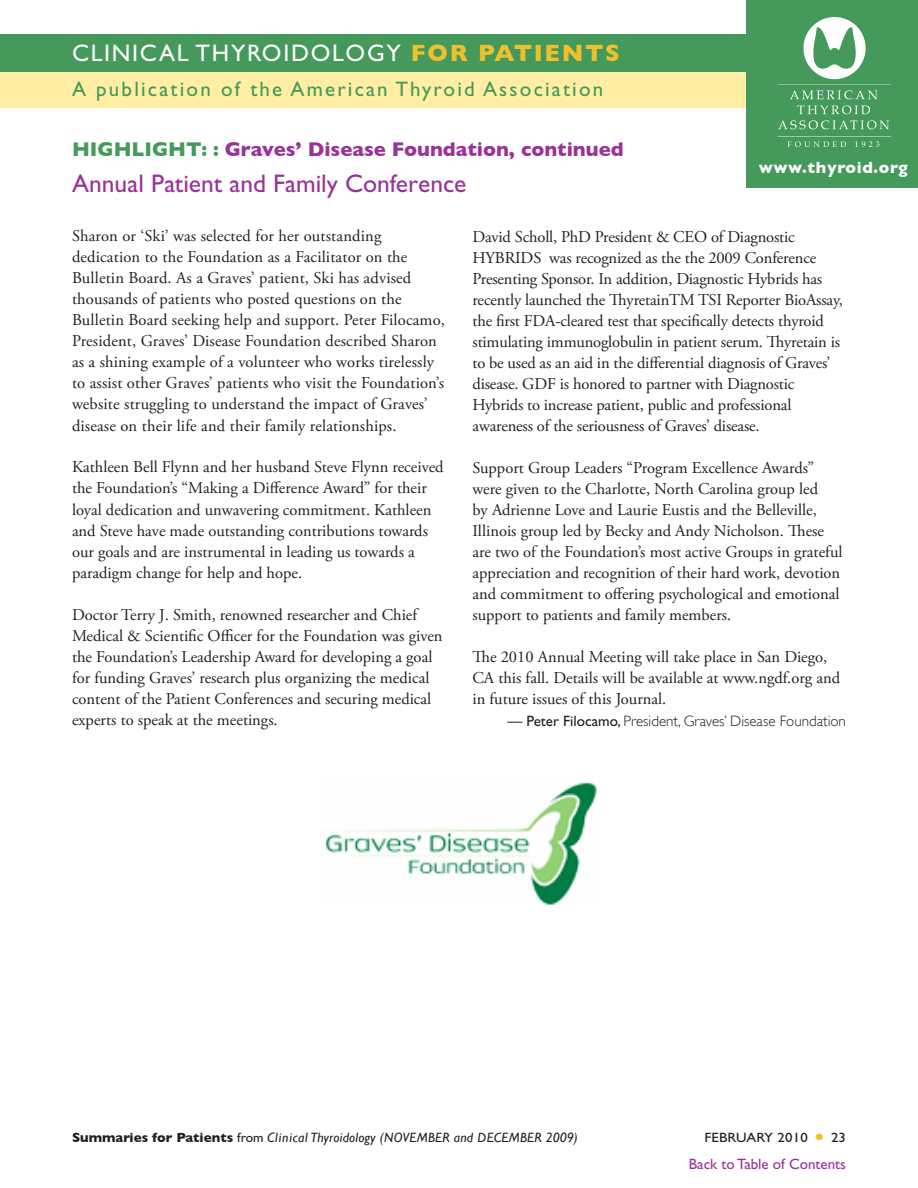
<style>
.page{position:relative;width:918px;height:1188px;background:#fff}
.page>*{position:absolute;margin:0;border:0;box-sizing:border-box;transform-origin:0 0}
.t1{font:25.5px "Gill Sans Std";color:#939}
.t2{font:24px "Gill Sans Std";letter-spacing:.07em;color:#fff}
.t3{font:21px "Gill Sans Std";letter-spacing:.105em;color:#45995b}
.Topic_Header{font:700 20.25px "Gill Sans";color:#939}
.Highlight_on_body{font:16.5px/21px "Adobe Garamond Pro";color:#231f20}
.t4{font:700 16.5px "Gill Sans";letter-spacing:.04em;color:#fff}
.body_editor_name{font:300 15px "Gill Sans";color:#231f20}
.t5{font:15px "Gill Sans Std";color:#939}
.t6{font:italic 13.5px "Gill Sans";letter-spacing:.02em;color:#231f20}
.t7{font:13.5px "Gill Sans Std";letter-spacing:.01em;color:#231f20;scale:1.1 1}
.s1{font-family:"Gill Sans";font-weight:700;color:#efc02d}
.s2{color:#45995b}
.s3{font-family:"Gill Sans Std";font-weight:400}
.s4{font-weight:700;font-style:normal}
.s5{font-family:"Gill Sans Std";font-style:normal}
</style>
<div class="page">
<div style="left:0;top:70px;width:918px;height:38px;background:#ffeea4"></div>
<div style="left:0;top:35px;width:918px;height:37px;background:#45995b"></div>
<div style="left:747px;top:0;width:171px;height:188px;background:#45995b"></div>
<img style="left:778px;top:18px;width:112px;height:129px">
<img style="left:325px;top:782px;width:272px;height:123px">
<p class="t2" style="left:72px;top:40px;width:550px">CLINICAL THYROIDOLOGY <span class="s1">FOR PATIENTS</span></p>
<p class="t3" style="left:72px;top:77px;width:533px">A publication of the American Thyroid Association</p>
<p class="Topic_Header" style="left:72px;top:138px;width:553px"><span class="s2">HIGHLIGHT: :</span> Graves’ Disease Foundation, continued</p>
<p class="t1" style="left:72px;top:169px;width:396px">Annual Patient and Family Conference</p>
<p class="t4" style="left:759px;top:158px;width:150px">www.thyroid.org</p>
<p class="Highlight_on_body" style="left:72px;top:226px;width:375px">Sharon or ‘Ski’ was selected for her outstanding dedication to the Foundation as a Facilitator on the Bulletin Board. As a Graves’ patient, Ski has advised thousands of patients who posted questions on the Bulletin Board seeking help and support. Peter Filocamo, President, Graves’ Disease Foundation described Sharon as a shining example of a volunteer who works tirelessly to assist other Graves’ patients who visit the Foundation’s website struggling to understand the impact of Graves’ disease on their life and their family relationships.</p>
<p class="Highlight_on_body" style="left:72px;top:457px;width:373px">Kathleen Bell Flynn and her husband Steve Flynn received the Foundation’s “Making a Difference Award” for their loyal dedication and unwavering commitment. Kathleen and Steve have made outstanding contributions towards our goals and are instrumental in leading us towards a paradigm change for help and hope.</p>
<p class="Highlight_on_body" style="left:72px;top:604px;width:372px">Doctor Terry J. Smith, renowned researcher and Chief Medical &amp; Scientific Officer for the Foundation was given the Foundation’s Leadership Award for developing a goal for funding Graves’ research plus organizing the medical content of the Patient Conferences and securing medical experts to speak at the meetings.</p>
<p class="Highlight_on_body" style="left:473px;top:226px;width:372px">David Scholl, PhD President &amp; CEO of Diagnostic HYBRIDS was recognized as the the 2009 Conference Presenting Sponsor. In addition, Diagnostic Hybrids has recently launched the ThyretainTM TSI Reporter BioAssay, the first FDA-cleared test that specifically detects thyroid stimulating immunoglobulin in patient serum. Thyretain is to be used as an aid in the differential diagnosis of Graves’ disease. GDF is honored to partner with Diagnostic Hybrids to increase patient, public and professional awareness of the seriousness of Graves’ disease.</p>
<p class="Highlight_on_body" style="left:473px;top:457px;width:372px">Support Group Leaders “Program Excellence Awards” were given to the Charlotte, North Carolina group led<br>by Adrienne Love and Laurie Eustis and the Belleville, Illinois group led by Becky and Andy Nicholson. These are two of the Foundation’s most active Groups in grateful appreciation and recognition of their hard work, devotion and commitment to offering psychological and emotional support to patients and family members.</p>
<p class="Highlight_on_body" style="left:473px;top:646px;width:369px">The 2010 Annual Meeting will take place in San Diego,<br>CA this fall. Details will be available at www.ngdf.org and in future issues of this Journal.</p>
<p class="body_editor_name" style="left:507px;top:712px;width:340px"><span class="s3">— Peter Filocamo,</span> President, Graves’ Disease Foundation</p>
<p class="t6" style="left:72px;top:1130px;width:507px"><span class="s4">Summaries for Patients</span> <span class="s5">from</span> Clinical Thyroidology (NOVEMBER and DECEMBER 2009)</p>
<p class="t7" style="left:704px;top:1130px;width:95px">FEBRUARY 2010</p>
<p class="t7" style="left:831px;top:1130px;width:15px">23</p>
<p class="t5" style="left:689px;top:1155px;width:159px">Back to Table of Contents</p>
</div>
